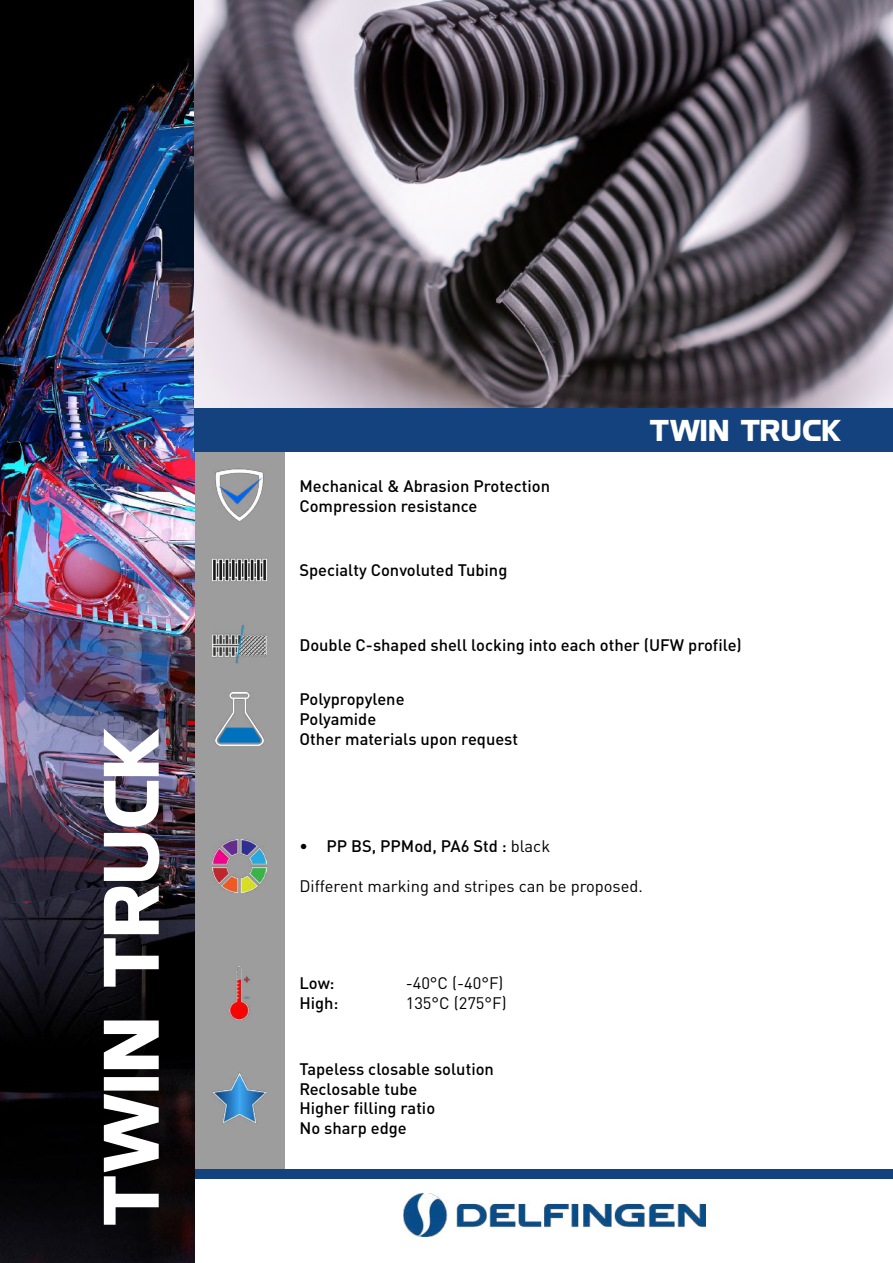
<style>
.page{position:relative;width:893px;height:1263px;background:#fff}
.page>*{position:absolute;margin:0;border:0;box-sizing:border-box;transform-origin:0 0}
.t1{font:70.5px "Hancock Park Bold Laser";letter-spacing:-.005em;color:#fff}
.t2{font:27px "Hancock Park Bold Laser";color:#fff}
.t3{font:500 16.5px/19.8px "DIN Pro";color:#000}
.t4{font:16.5px "DIN Pro";color:#000}
.s1{font-weight:400}
</style>
<div class="page">
<div style="left:194px;top:425px;width:91px;height:749px;background:#9e9d9d"></div>
<div style="left:194px;top:1169px;width:699px;height:10px;background:#13427f"></div>
<img style="left:403px;top:1193px;width:302px;height:44px">
<img style="left:0;top:0;width:194px;height:1263px">
<img style="left:194px;top:0;width:699px;height:408px">
<div style="left:194px;top:408px;width:699px;height:44px;background:#13427f"></div>
<img style="left:213px;top:1072px;width:53px;height:51px">
<img style="left:215px;top:469px;width:49px;height:53px">
<img style="left:213px;top:625px;width:53px;height:39px">
<img style="left:213px;top:559px;width:53px;height:22px">
<img style="left:213px;top:839px;width:53px;height:53px">
<img style="left:215px;top:692px;width:49px;height:53px">
<img style="left:229px;top:966px;width:21px;height:53px">
<h1 class="t1" style="left:83px;top:1225px;width:500px;rotate:-90deg">TWIN TRUCK</h1>
<p class="t3" style="left:299px;top:474px;width:252px">Mechanical &amp; Abrasion Protection<br>Compression resistance</p>
<p class="t3" style="left:299px;top:558px;width:209px">Specialty Convoluted Tubing</p>
<h2 class="t2" style="left:650px;top:412px;width:193px">TWIN TRUCK</h2>
<p class="t3" style="left:299px;top:633px;width:444px">Double C-shaped shell locking into each other (UFW profile)</p>
<p class="t3" style="left:299px;top:687px;width:220px">Polypropylene<br>Polyamide<br>Other materials upon request</p>
<p class="t3" style="left:299px;top:834px;width:252px">• PP BS, PPMod, PA6 Std : <span class="s1">black</span></p>
<p class="t4" style="left:299px;top:873px;width:345px">Different marking and stripes can be proposed.</p>
<p class="t3" style="left:299px;top:972px;width:37px">Low:</p>
<p class="t4" style="left:406px;top:970px;width:99px">-40°C (-40°F)</p>
<p class="t3" style="left:299px;top:991px;width:41px">High:</p>
<p class="t4" style="left:406px;top:990px;width:102px">135°C (275°F)</p>
<p class="t3" style="left:299px;top:1057px;width:196px">Tapeless closable solution<br>Reclosable tube<br>Higher filling ratio<br>No sharp edge</p>
</div>
